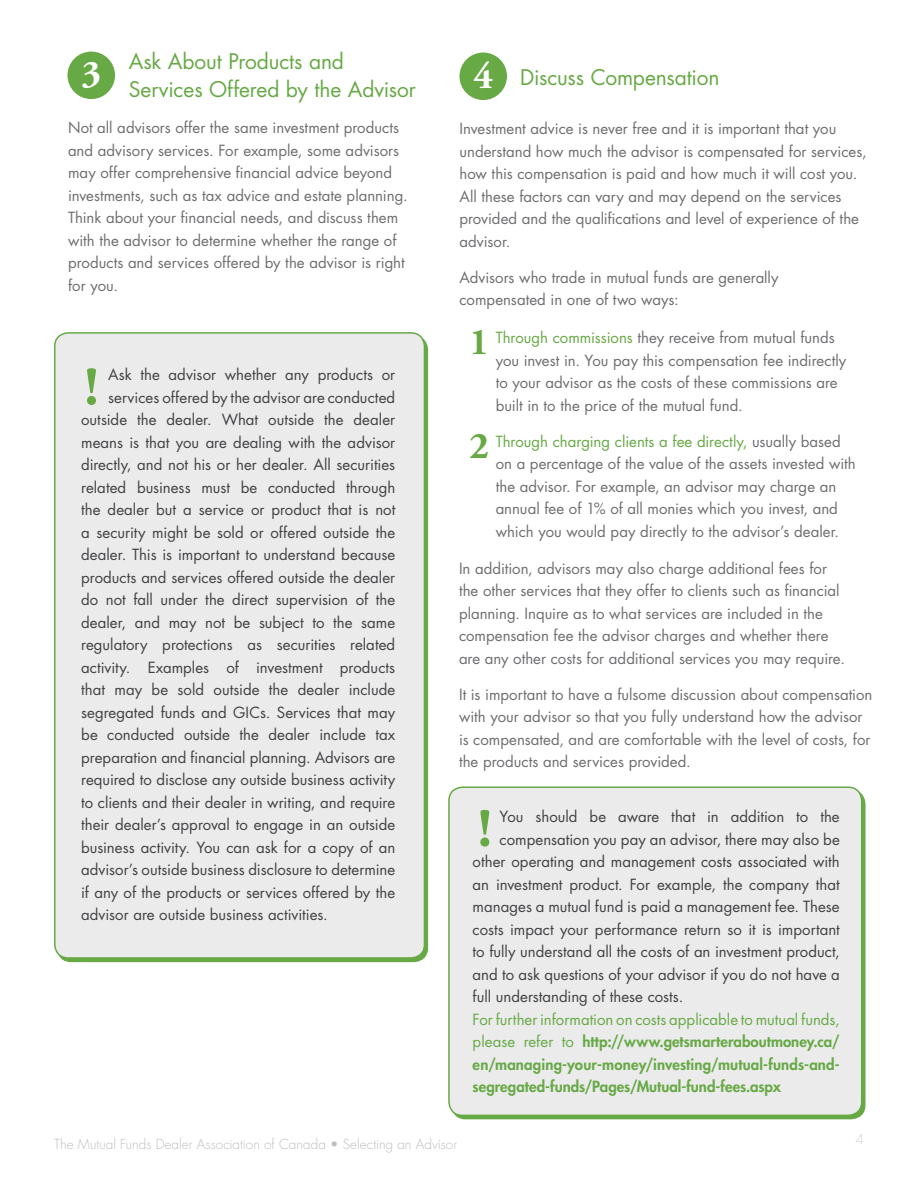
<style>
.page{position:relative;width:918px;height:1188px;background:#fff}
.page>*{position:absolute;margin:0;border:0;box-sizing:border-box;transform-origin:0 0}
.t1{font:700 55.65px "Adobe Garamond Pro";color:#67a945}
.t2{font:700 37.65px "Adobe Garamond Pro";color:#fff}
.t3{font:700 37.65px "Adobe Garamond Pro";color:#67a945}
.t4{font:21px/28.5px "Futura Std";letter-spacing:-.005em;color:#67a945}
.t5{font:15px/22.5px "Futura Std";color:#6d6e71}
.t6{font:15px "Futura Std";color:#414042}
.t7{font:800 15px/22.5px "Futura Std";color:#67a945;text-align:justify}
.t8{font:300 13.5px "Futura Std";letter-spacing:.005em;color:#bcbec0}
.t9{font:300 13.5px "Futura Std";color:#d1d3d4}
.s1{color:#67a945}
.s2{font-weight:400}
</style>
<div class="page">
<div style="left:449px;top:787px;width:413px;height:328px;background:#ebebec;border-radius:14px"></div>
<div style="left:448px;top:786px;width:414px;height:330px;border:2px solid #67a945;border-radius:14px"></div>
<div style="left:55px;top:333px;width:369px;height:625px;background:#ebebec;border-radius:14px"></div>
<div style="left:54px;top:332px;width:371px;height:627px;border:2px solid #67a945;border-radius:14px"></div>
<div style="left:68px;top:52px;width:47px;height:47px;background:#67a945;border-radius:50%"></div>
<div style="left:459px;top:52px;width:48px;height:48px;background:#67a945;border-radius:50%"></div>
<h3 class="t4" style="left:129px;top:47px;width:289px">Ask About Products and<br>Services Offered by the Advisor</h3>
<p class="t5" style="left:68px;top:117px;width:341px">Not all advisors offer the same investment products and advisory services. For example, some advisors may offer comprehensive financial advice beyond investments, such as tax advice and estate planning.<br>Think about your financial needs, and discuss them with the advisor to determine whether the range of products and services offered by the advisor is right for you.</p>
<h2 class="t2" style="left:81px;top:52px;width:21px">3</h2>
<p class="t6" style="left:108px;top:365px;width:289px">Ask the advisor whether any products or</p>
<p class="t6" style="left:108px;top:388px;width:289px">services offered by the advisor are conducted</p>
<p class="t6" style="left:81px;top:410px;width:316px">outside the dealer. What outside the dealer</p>
<p class="t6" style="left:81px;top:433px;width:316px">means is that you are dealing with the advisor</p>
<p class="t6" style="left:81px;top:455px;width:316px">directly, and not his or her dealer. All securities</p>
<p class="t6" style="left:81px;top:478px;width:316px">related business must be conducted through</p>
<p class="t6" style="left:81px;top:500px;width:316px">the dealer but a service or product that is not</p>
<p class="t6" style="left:81px;top:523px;width:316px">a security might be sold or offered outside the</p>
<p class="t6" style="left:81px;top:545px;width:316px">dealer. This is important to understand because</p>
<p class="t6" style="left:81px;top:568px;width:316px">products and services offered outside the dealer</p>
<p class="t6" style="left:81px;top:590px;width:316px">do not fall under the direct supervision of the</p>
<p class="t6" style="left:81px;top:613px;width:316px">dealer, and may not be subject to the same</p>
<p class="t6" style="left:81px;top:635px;width:316px">regulatory protections as securities related</p>
<p class="t6" style="left:81px;top:658px;width:316px">activity. Examples of investment products</p>
<p class="t6" style="left:81px;top:680px;width:316px">that may be sold outside the dealer include</p>
<p class="t6" style="left:81px;top:703px;width:316px">segregated funds and GICs. Services that may</p>
<p class="t6" style="left:81px;top:725px;width:316px">be conducted outside the dealer include tax</p>
<p class="t6" style="left:81px;top:748px;width:316px">preparation and financial planning. Advisors are</p>
<p class="t6" style="left:81px;top:770px;width:316px">required to disclose any outside business activity</p>
<p class="t6" style="left:81px;top:793px;width:316px">to clients and their dealer in writing, and require</p>
<p class="t6" style="left:81px;top:815px;width:316px">their dealer’s approval to engage in an outside</p>
<p class="t6" style="left:81px;top:838px;width:316px">business activity. You can ask for a copy of an</p>
<p class="t6" style="left:81px;top:860px;width:316px">advisor’s outside business disclosure to determine</p>
<p class="t6" style="left:81px;top:883px;width:316px">if any of the products or services offered by the</p>
<p class="t6" style="left:81px;top:905px;width:248px">advisor are outside business activities.</p>
<h1 class="t1" style="left:84px;top:354px;width:16px">!</h1>
<h2 class="t2" style="left:473px;top:55px;width:21px">4</h2>
<h3 class="t4" style="left:520px;top:63px;width:201px">Discuss Compensation</h3>
<p class="t5" style="left:459px;top:118px;width:409px">Investment advice is never free and it is important that you understand how much the advisor is compensated for services, how this compensation is paid and how much it will cost you.<br>All these factors can vary and may depend on the services provided and the qualifications and level of experience of the advisor.</p>
<p class="t5" style="left:459px;top:266px;width:321px">Advisors who trade in mutual funds are generally compensated in one of two ways:</p>
<h2 class="t3" style="left:470px;top:320px;width:21px">1</h2>
<p class="t5" style="left:496px;top:327px;width:352px"><span class="s1">Through commissions</span> they receive from mutual funds you invest in. You pay this compensation fee indirectly to your advisor as the costs of these commissions are built in to the price of the mutual fund.</p>
<p class="t5" style="left:496px;top:430px;width:362px"><span class="s1">Through charging clients a fee directly,</span> usually based on a percentage of the value of the assets invested with the advisor. For example, an advisor may charge an annual fee of 1% of all monies which you invest, and which you would pay directly to the advisor’s dealer.</p>
<h2 class="t3" style="left:470px;top:424px;width:21px">2</h2>
<p class="t5" style="left:459px;top:557px;width:388px">In addition, advisors may also charge additional fees for the other services that they offer to clients such as financial planning. Inquire as to what services are included in the compensation fee the advisor charges and whether there are any other costs for additional services you may require.</p>
<p class="t5" style="left:459px;top:683px;width:415px">It is important to have a fulsome discussion about compensation with your advisor so that you fully understand how the advisor is compensated, and are comfortable with the level of costs, for the products and services provided.</p>
<p class="t6" style="left:500px;top:807px;width:342px">You should be aware that in addition to the</p>
<p class="t6" style="left:500px;top:829px;width:342px">compensation you pay an advisor, there may also be</p>
<p class="t6" style="left:473px;top:852px;width:369px">other operating and management costs associated with</p>
<p class="t6" style="left:473px;top:874px;width:369px">an investment product. For example, the company that</p>
<p class="t6" style="left:473px;top:897px;width:369px">manages a mutual fund is paid a management fee. These</p>
<p class="t6" style="left:473px;top:919px;width:369px">costs impact your performance return so it is important</p>
<p class="t6" style="left:473px;top:942px;width:369px">to fully understand all the costs of an investment product,</p>
<p class="t6" style="left:473px;top:964px;width:369px">and to ask questions of your advisor if you do not have a</p>
<p class="t6" style="left:473px;top:987px;width:212px">full understanding of these costs.</p>
<p class="t7" style="left:473px;top:1008px;width:369px"><span class="s2">For further information on costs applicable to mutual funds, please refer to</span> http://www.getsmarteraboutmoney.ca/ en/managing-your-money/investing/mutual-funds-and&shy;segregated-funds/Pages/Mutual-fund-fees.aspx</p>
<h1 class="t1" style="left:478px;top:796px;width:16px">!</h1>
<p class="t8" style="left:54px;top:1136px;width:405px">The Mutual Funds Dealer Association of Canada • Selecting an Advisor</p>
<p class="t9" style="left:856px;top:1131px;width:10px">4</p>
</div>
